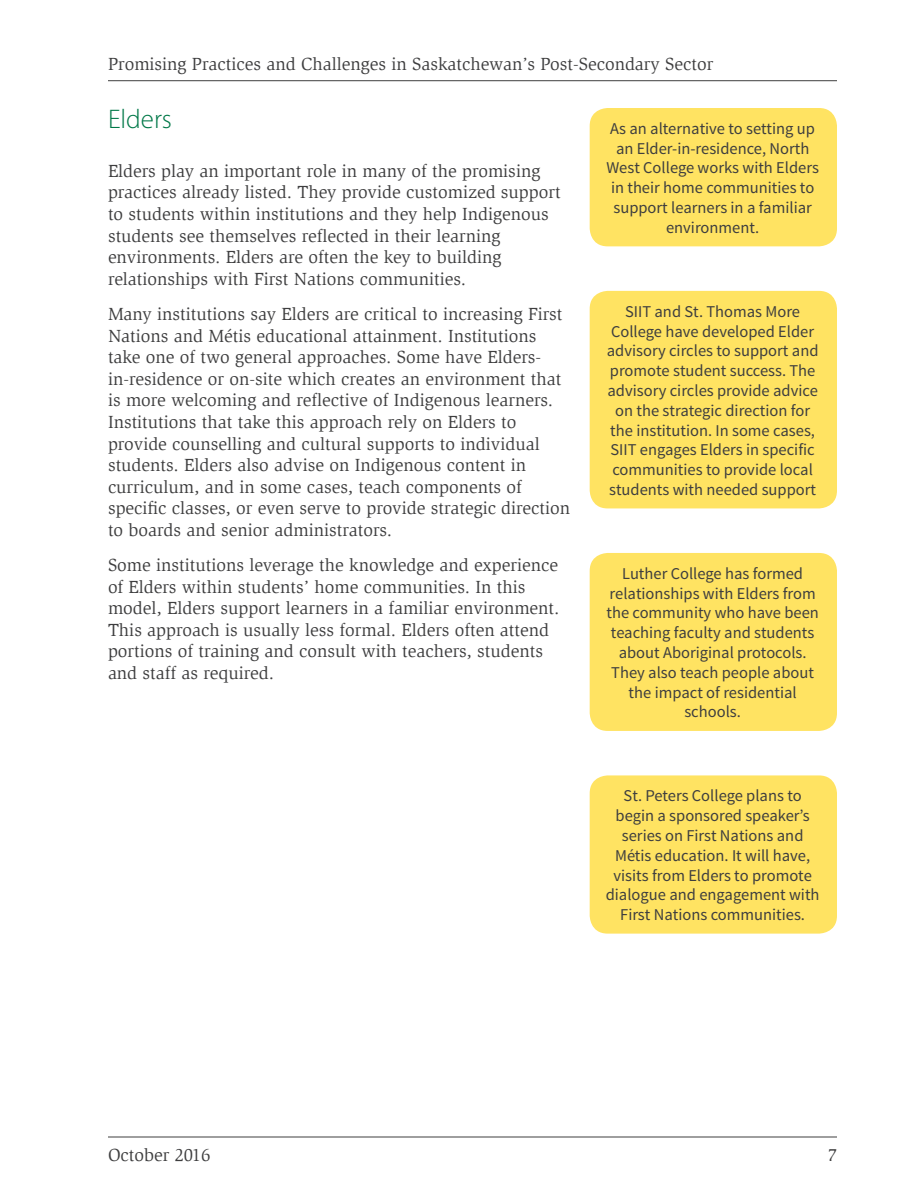
<style>
.page{position:relative;width:918px;height:1188px;background:#fff}
.page>*{position:absolute;margin:0;border:0;box-sizing:border-box;transform-origin:0 0}
.Heading{font:300 27px "Myriad Pro";color:#007848}
.t1{font:18px/21.6px "Slimbach Std";color:#3e3e3f}
.Callout_text{font:16.5px/19.8px "Source Sans Pro";color:#3e3e3f;text-align:center}
</style>
<div class="page">
<hr style="left:108px;top:80px;width:729px;height:1px;background:#3e3e3f">
<hr style="left:108px;top:1137px;width:729px;height:1px;background:#3e3e3f">
<div style="left:590px;top:108px;width:247px;height:138px;background:#ffe362;border-radius:18px"></div>
<div style="left:590px;top:775px;width:247px;height:159px;background:#ffe362;border-radius:18px"></div>
<div style="left:590px;top:553px;width:247px;height:178px;background:#ffe362;border-radius:18px"></div>
<div style="left:590px;top:291px;width:247px;height:217px;background:#ffe362;border-radius:18px"></div>
<p class="t1" style="left:108px;top:53px;width:607px">Promising Practices and Challenges in Saskatchewan’s Post-Secondary Sector</p>
<p class="Heading" style="left:108px;top:103px;width:66px">Elders</p>
<p class="t1" style="left:108px;top:160px;width:454px">Elders play an important role in many of the promising practices already listed. They provide customized support to students within institutions and they help Indigenous students see themselves reflected in their learning environments. Elders are often the key to building relationships with First Nations communities.</p>
<p class="t1" style="left:108px;top:303px;width:464px">Many institutions say Elders are critical to increasing First Nations and Métis educational attainment. Institutions take one of two general approaches. Some have Elders&shy;in-residence or on-site which creates an environment that is more welcoming and reflective of Indigenous learners.<br>Institutions that take this approach rely on Elders to provide counselling and cultural supports to individual students. Elders also advise on Indigenous content in curriculum, and in some cases, teach components of specific classes, or even serve to provide strategic direction to boards and senior administrators.</p>
<p class="t1" style="left:108px;top:554px;width:453px">Some institutions leverage the knowledge and experience of Elders within students’ home communities. In this model, Elders support learners in a familiar environment.<br>This approach is usually less formal. Elders often attend portions of training and consult with teachers, students and staff as required.</p>
<p class="Callout_text" style="left:606px;top:119px;width:214px">As an alternative to setting up an Elder-in-residence, North<br>West College works with Elders in their home communities to support learners in a familiar environment.</p>
<p class="Callout_text" style="left:607px;top:302px;width:213px">SIIT and St. Thomas More<br>College have developed Elder advisory circles to support and promote student success. The advisory circles provide advice on the strategic direction for the institution. In some cases,<br>SIIT engages Elders in specific communities to provide local students with needed support</p>
<p class="Callout_text" style="left:606px;top:564px;width:214px">Luther College has formed relationships with Elders from the community who have been teaching faculty and students about Aboriginal protocols.<br>They also teach people about the impact of residential schools.</p>
<p class="Callout_text" style="left:606px;top:786px;width:215px">St. Peters College plans to begin a sponsored speaker’s series on First Nations and<br>Métis education. It will have, visits from Elders to promote dialogue and engagement with<br>First Nations communities.</p>
<p class="t1" style="left:108px;top:1144px;width:104px">October 2016</p>
<p class="t1" style="left:828px;top:1144px;width:11px">7</p>
</div>
